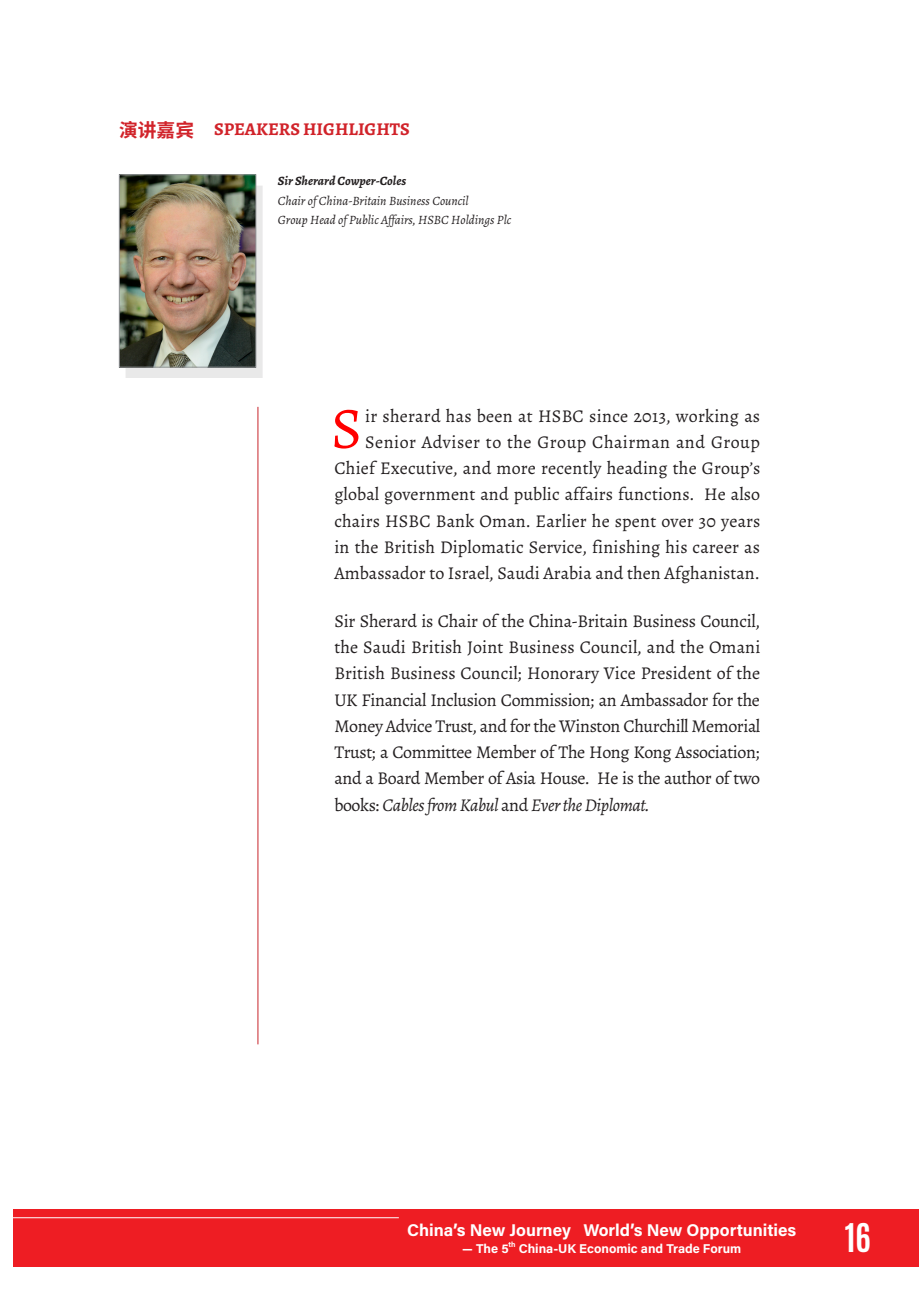
<style>
.page{position:relative;width:919px;height:1289px;background:#fff}
.page>*{position:absolute;margin:0;border:0;box-sizing:border-box;transform-origin:0 0}
.英文段落首字加大{font:58.65px "Alegreya";color:#f00}
.t1{font:700 33px "Antonio";color:#fff}
.英文段落文字{font:18px/26.2px "Alegreya";letter-spacing:-.025em;color:#231f20;text-align:justify}
.英文段落首字加大-2{font:18px/26.2px "Alegreya";letter-spacing:.01em;color:#231f20;text-align:right}
.t2{font:700 18px "Alegreya";color:#d1232a}
.t3{font:700 16.95px "Acumin Pro";color:#fff}
.英文照片职务{font:italic 12.75px "Alegreya";color:#231f20}
.t4{font:700 12.75px "Acumin Pro";color:#fff}
.英文照片名字{font:italic 700 12.75px "Alegreya";color:#231f20}
.t5{font:700 7.5px "Acumin Pro";color:#fff}
.s1{font-family:"Source Han Sans CN";font-size:18.75px}
.s2{font-style:italic}
</style>
<div class="page">
<div style="left:906px;top:1209px;width:12px;height:57px;background:#ee1d23"></div>
<div style="left:13px;top:1209px;width:893px;height:57px;background:#ee1d23"></div>
<hr style="left:13px;top:1217px;width:386px;height:1px;background:#fff">
<hr style="left:258px;top:407px;width:1px;height:637px;background:#c8242b">
<div style="left:125px;top:185px;width:137px;height:193px;background:#231f20;opacity:.1"></div>
<img style="left:121px;top:176px;width:133px;height:189px">
<div style="left:119px;top:174px;width:137px;height:193px;border:1px solid #939598"></div>
<p class="t2" style="left:119px;top:117px;width:292px"><span class="s1">演讲嘉宾</span> SPEAKERS HIGHLIGHTS</p>
<p class="英文照片名字" style="left:278px;top:172px;width:130px">Sir Sherard Cowper-Coles</p>
<p class="英文照片职务" style="left:278px;top:192px;width:192px">Chair of China-Britain Business Council</p>
<p class="英文照片职务" style="left:278px;top:212px;width:235px">Group Head of Public Affairs, HSBC Holdings Plc</p>
<p class="英文段落首字加大-2" style="left:334px;top:402px;width:427px">ir sherard has been at HSBC since 2013, working as Senior Adviser to the Group Chairman and Group Chief Executive, and more recently heading the Group’s global government and public affairs functions. He also chairs HSBC Bank Oman. Earlier he spent over 30 years in the British Diplomatic Service, finishing his career as Ambassador to Israel, Saudi Arabia and then Afghanistan.</p>
<p class="英文段落文字" style="left:334px;top:607px;width:427px">Sir Sherard is Chair of the China-Britain Business Council, the Saudi British Joint Business Council, and the Omani British Business Council; Honorary Vice President of the UK Financial Inclusion Commission; an Ambassador for the Money Advice Trust, and for the Winston Churchill Memorial Trust; a Committee Member of The Hong Kong Association; and a Board Member of Asia House. He is the author of two books: <span class="s2">Cables from Kabul</span> and <span class="s2">Ever the Diplomat.</span></p>
<p class="英文段落首字加大" style="left:331px;top:392px;width:33px">S</p>
<p class="t3" style="left:407px;top:1218px;width:390px">China’s New Journey World’s New Opportunities</p>
<p class="t4" style="left:462px;top:1239px;width:48px">— The 5</p>
<p class="t5" style="left:508px;top:1238px;width:9px">th</p>
<p class="t4" style="left:518px;top:1239px;width:224px">China-UK Economic and Trade Forum</p>
<h2 class="t1" style="left:844px;top:1212px;width:28px">16</h2>
</div>
